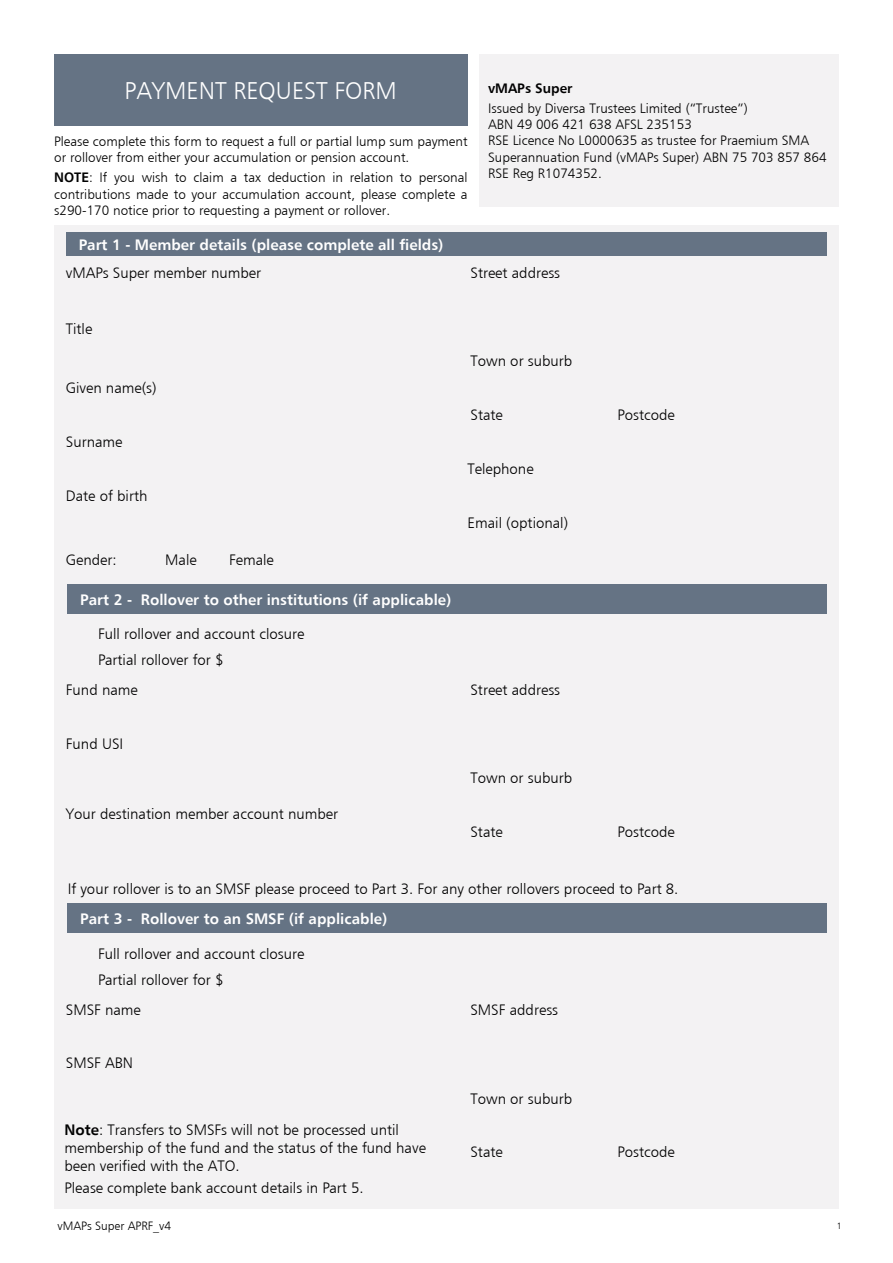
<style>
.page{position:relative;width:893px;height:1263px;background:#fff}
.page>*{position:absolute;margin:0;border:0;box-sizing:border-box;transform-origin:0 0}
.t1{font:24px "Humanist 777 BT Light B";color:#fff}
.t2{font:15px/18px "Humanist 777 BT Light B";color:#000}
.t3{font:15px "Humanist 777 BT Bold B";color:#fff}
.t4{font:13.5px/16.2px "Humanist 777 BT Light B";color:#000}
.t5{font:13.5px "Humanist 777 BT Bold B";color:#000}
.t6{font:12px "Humanist 777 BT Light B";color:#000}
.t7{font:9px "Humanist 777 BT Light B";color:#000}
.s1{font-family:"Humanist 777 BT Bold B"}
</style>
<div class="page">
<div style="left:54px;top:54px;width:413px;height:71px;background:#657384"></div>
<div style="left:480px;top:54px;width:359px;height:152px;background:#f3f2f3"></div>
<div style="left:54px;top:225px;width:785px;height:984px;background:#f3f2f3"></div>
<div style="left:66px;top:232px;width:761px;height:24px;background:#657384"></div>
<div style="left:68px;top:584px;width:759px;height:30px;background:#657384"></div>
<div style="left:68px;top:903px;width:759px;height:30px;background:#657384"></div>
<h1 class="t1" style="left:125px;top:76px;width:274px">PAYMENT REQUEST FORM</h1>
<p class="t4" style="left:54px;top:133px;width:415px">Please complete this form to request a full or partial lump sum payment or rollover from either your accumulation or pension account.</p>
<p class="t4" style="left:54px;top:169px;width:415px;text-align:justify"><span class="s1">NOTE</span>: If you wish to claim a tax deduction in relation to personal contributions made to your accumulation account, please complete a s290-170 notice prior to requesting a payment or rollover.</p>
<p class="t3" style="left:79px;top:235px;width:366px">Part 1 - Member details (please complete all fields)</p>
<p class="t5" style="left:488px;top:79px;width:86px">vMAPs Super</p>
<p class="t4" style="left:488px;top:100px;width:340px">Issued by Diversa Trustees Limited (“Trustee”)<br>ABN 49 006 421 638 AFSL 235153<br>RSE Licence No L0000635 as trustee for Praemium SMA Superannuation Fund (vMAPs Super) ABN 75 703 857 864<br>RSE Reg R1074352.</p>
<p class="t2" style="left:66px;top:264px;width:197px">vMAPs Super member number</p>
<p class="t2" style="left:66px;top:319px;width:28px">Title</p>
<p class="t2" style="left:66px;top:379px;width:92px">Given name(s)</p>
<p class="t2" style="left:66px;top:432px;width:58px">Surname</p>
<p class="t2" style="left:66px;top:487px;width:83px">Date of birth</p>
<p class="t2" style="left:66px;top:551px;width:52px">Gender:</p>
<p class="t2" style="left:165px;top:551px;width:33px">Male</p>
<p class="t2" style="left:229px;top:551px;width:46px">Female</p>
<p class="t3" style="left:80px;top:590px;width:373px">Part 2 - Rollover to other institutions (if applicable)</p>
<p class="t2" style="left:98px;top:624px;width:208px">Full rollover and account closure</p>
<p class="t2" style="left:98px;top:651px;width:127px">Partial rollover for $</p>
<p class="t2" style="left:66px;top:681px;width:73px">Fund name</p>
<p class="t2" style="left:66px;top:734px;width:59px">Fund USI</p>
<p class="t2" style="left:66px;top:805px;width:274px">Your destination member account number</p>
<p class="t2" style="left:470px;top:264px;width:91px">Street address</p>
<p class="t2" style="left:470px;top:352px;width:103px">Town or suburb</p>
<p class="t2" style="left:470px;top:406px;width:34px">State</p>
<p class="t2" style="left:617px;top:406px;width:59px">Postcode</p>
<p class="t2" style="left:468px;top:459px;width:68px">Telephone</p>
<p class="t2" style="left:468px;top:514px;width:102px">Email (optional)</p>
<p class="t2" style="left:470px;top:680px;width:91px">Street address</p>
<p class="t2" style="left:470px;top:769px;width:103px">Town or suburb</p>
<p class="t2" style="left:470px;top:822px;width:34px">State</p>
<p class="t2" style="left:617px;top:822px;width:59px">Postcode</p>
<p class="t2" style="left:68px;top:879px;width:612px">If your rollover is to an SMSF please proceed to Part 3. For any other rollovers proceed to Part 8.</p>
<p class="t3" style="left:80px;top:909px;width:309px">Part 3 - Rollover to an SMSF (if applicable)</p>
<p class="t2" style="left:98px;top:944px;width:208px">Full rollover and account closure</p>
<p class="t2" style="left:98px;top:970px;width:127px">Partial rollover for $</p>
<p class="t2" style="left:66px;top:1000px;width:76px">SMSF name</p>
<p class="t2" style="left:66px;top:1054px;width:69px">SMSF ABN</p>
<p class="t2" style="left:64px;top:1120px;width:363px"><span class="s1">Note</span>: Transfers to SMSFs will not be processed until membership of the fund and the status of the fund have been verified with the ATO.</p>
<p class="t2" style="left:64px;top:1179px;width:301px">Please complete bank account details in Part 5.</p>
<p class="t2" style="left:470px;top:1001px;width:89px">SMSF address</p>
<p class="t2" style="left:470px;top:1089px;width:103px">Town or suburb</p>
<p class="t2" style="left:470px;top:1143px;width:34px">State</p>
<p class="t2" style="left:617px;top:1143px;width:59px">Postcode</p>
<p class="t6" style="left:58px;top:1218px;width:115px">vMAPs Super APRF_v4</p>
<p class="t7" style="left:837px;top:1221px;width:7px">1</p>
</div>
